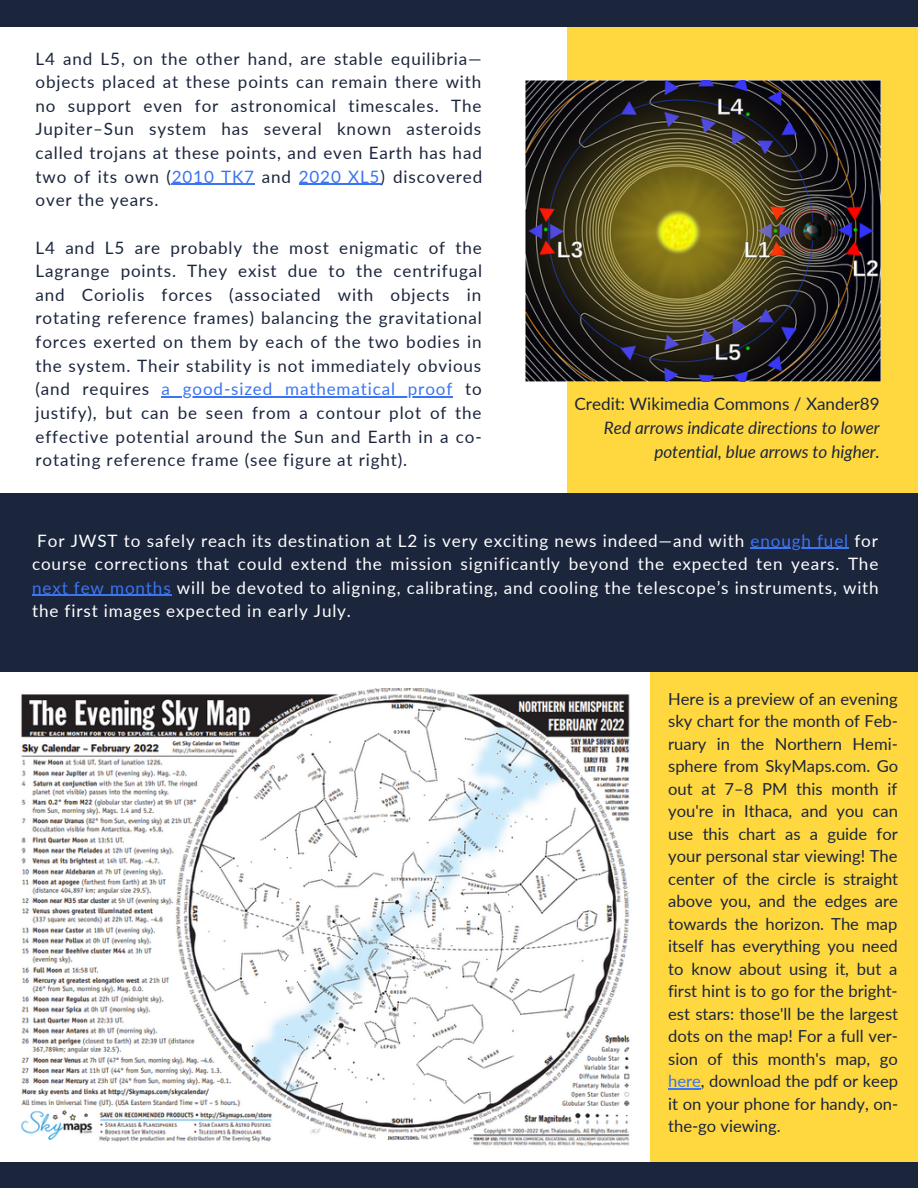
<style>
.page{position:relative;width:918px;height:1188px;background:#fff}
.page>*{position:absolute;margin:0;border:0;box-sizing:border-box;transform-origin:0 0}
.t1{font:17.1px/23.7px "Lato";letter-spacing:.05em;color:#1b253c;text-align:justify}
.t2{font:17.1px/23.7px "Lato";letter-spacing:.05em;color:#fff;text-align:justify}
.t3{font:italic 17.1px "Lato";color:#1b253c}
.t4{font:17.1px "Lato";color:#1b253c}
.t5{font:16.65px/22.5px "Lato";color:#1b253c;text-align:justify}
.s1{color:#3c74f1}
</style>
<div class="page">
<div style="left:650px;top:594px;width:268px;height:594px;background:#ffd840"></div>
<div style="left:568px;top:16px;width:350px;height:601px;background:#ffd840"></div>
<div style="left:0;top:494px;width:526px;height:177px;background:#1b253c"></div>
<div style="left:0;top:0;width:918px;height:26px;background:#1b253c"></div>
<img style="left:526px;top:80px;width:354px;height:302px">
<hr style="left:172px;top:184px;width:83px;height:1px;background:#3c74f1">
<hr style="left:299px;top:184px;width:81px;height:1px;background:#3c74f1">
<hr style="left:162px;top:396px;width:291px;height:2px;background:#3c74f1">
<div style="left:431px;top:494px;width:487px;height:177px;background:#1b253c"></div>
<hr style="left:751px;top:548px;width:98px;height:1px;background:#3c74f1">
<hr style="left:32px;top:595px;width:140px;height:1px;background:#3c74f1">
<hr style="left:668px;top:1088px;width:33px;height:1px;background:#3c74f1">
<img style="left:21px;top:688px;width:609px;height:459px">
<div style="left:0;top:1162px;width:918px;height:26px;background:#1b253c"></div>
<p class="t1" style="left:36px;top:46px;width:448px">L4 and L5, on the other hand, are stable equilibria— objects placed at these points can remain there with no support even for astronomical timescales. The Jupiter–Sun system has several known asteroids called trojans at these points, and even Earth has had two of its own (<span class="s1">2010 TK7</span> and <span class="s1">2020 XL5</span>) discovered over the years.</p>
<p class="t1" style="left:36px;top:235px;width:448px">L4 and L5 are probably the most enigmatic of the Lagrange points. They exist due to the centrifugal and Coriolis forces (associated with objects in rotating reference frames) balancing the gravitational forces exerted on them by each of the two bodies in the system. Their stability is not immediately obvious (and requires <span class="s1">a good-sized mathematical proof</span> to justify), but can be seen from a contour plot of the effective potential around the Sun and Earth in a co&shy;rotating reference frame (see figure at right).</p>
<p class="t4" style="left:574px;top:393px;width:307px">Credit: Wikimedia Commons / Xander89</p>
<p class="t3" style="left:604px;top:417px;width:277px">Red arrows indicate directions to lower</p>
<p class="t3" style="left:654px;top:441px;width:227px">potential, blue arrows to higher.</p>
<p class="t2" style="left:32px;top:528px;width:848px;text-indent:5px">For JWST to safely reach its destination at L2 is very exciting news indeed—and with <span class="s1">enough fuel</span> for course corrections that could extend the mission significantly beyond the expected ten years. The <span class="s1">next few months</span> will be devoted to aligning, calibrating, and cooling the telescope’s instruments, with the first images expected in early July.</p>
<p class="t5" style="left:668px;top:687px;width:232px">Here is a preview of an evening sky chart for the month of Feb&shy;ruary in the Northern Hemi&shy;sphere from SkyMaps.com. Go out at 7–8 PM this month if you're in Ithaca, and you can use this chart as a guide for your personal star viewing! The center of the circle is straight above you, and the edges are towards the horizon. The map itself has everything you need to know about using it, but a first hint is to go for the bright&shy;est stars: those'll be the largest dots on the map! For a full ver&shy;sion of this month's map, go <span class="s1">here</span>, download the pdf or keep it on your phone for handy, on&shy;the-go viewing.</p>
</div>
